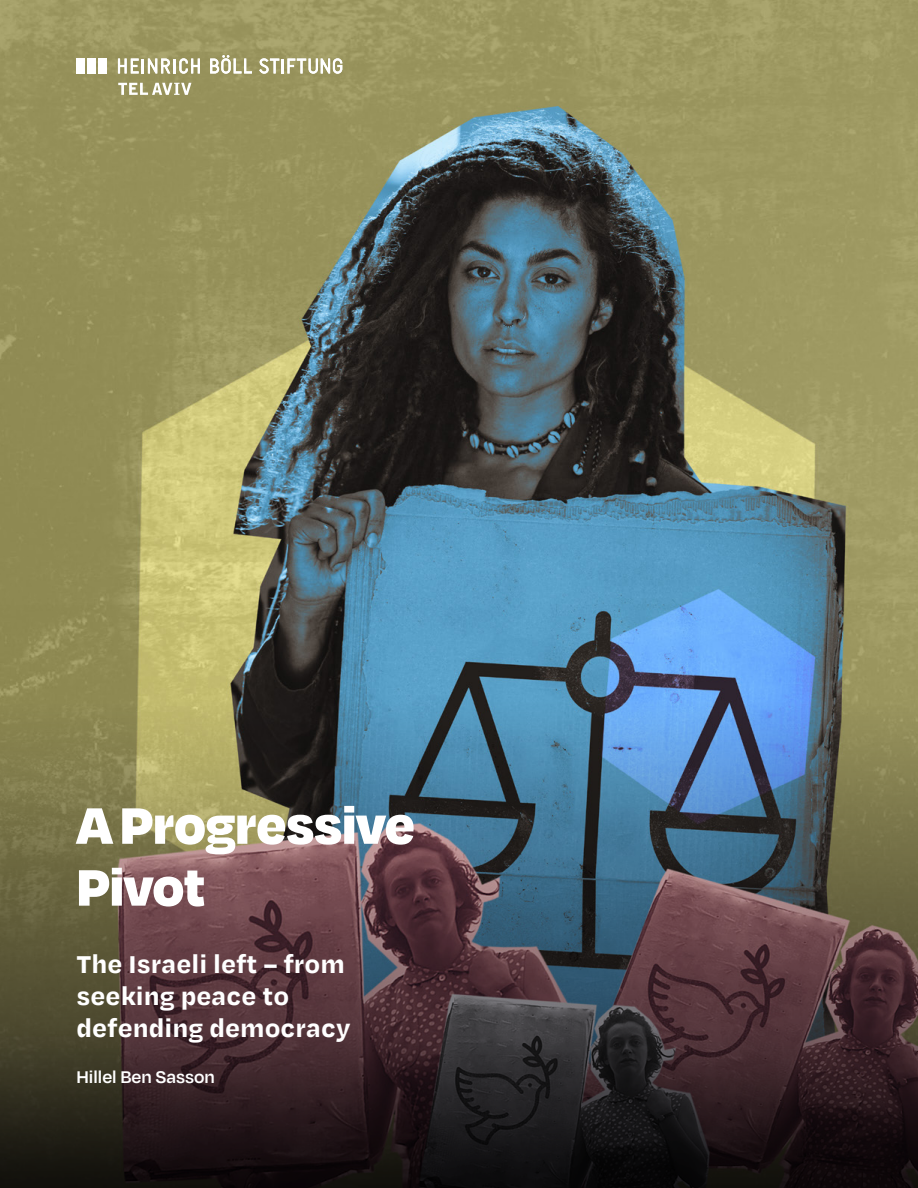
<style>
.page{position:relative;width:918px;height:1188px;background:#fff}
.page>*{position:absolute;margin:0;border:0;box-sizing:border-box;transform-origin:0 0}
.t1{font:900 59.1px/61.8px "Degular";letter-spacing:-.005em;color:#fff}
.t2{font:700 28.05px/31.8px "Degular Text";color:#fff}
.t3{font:600 19.5px "Degular";color:#fff}
</style>
<div class="page">
<img style="left:0;top:0;width:918px;height:605px">
<svg style="left:0;top:605px;width:918px;height:583px;background:#515353"></svg>
<svg style="left:118px;top:58px;width:82px;height:16px"></svg>
<svg style="left:210px;top:55px;width:42px;height:19px"></svg>
<svg style="left:259px;top:58px;width:83px;height:16px"></svg>
<div style="left:98px;top:58px;width:9px;height:16px;background:#fff"></div>
<div style="left:87px;top:58px;width:9px;height:16px;background:#fff"></div>
<div style="left:77px;top:58px;width:8px;height:16px;background:#fff"></div>
<svg style="left:118px;top:83px;width:73px;height:12px"></svg>
<h1 class="t1" style="left:77px;top:791px;width:340px">A Progressive<br>Pivot</h1>
<p class="t2" style="left:77px;top:947px;width:276px">The Israeli left – from seeking peace to defending democracy</p>
<p class="t3" style="left:77px;top:1065px;width:140px">Hillel Ben Sasson</p>
</div>
